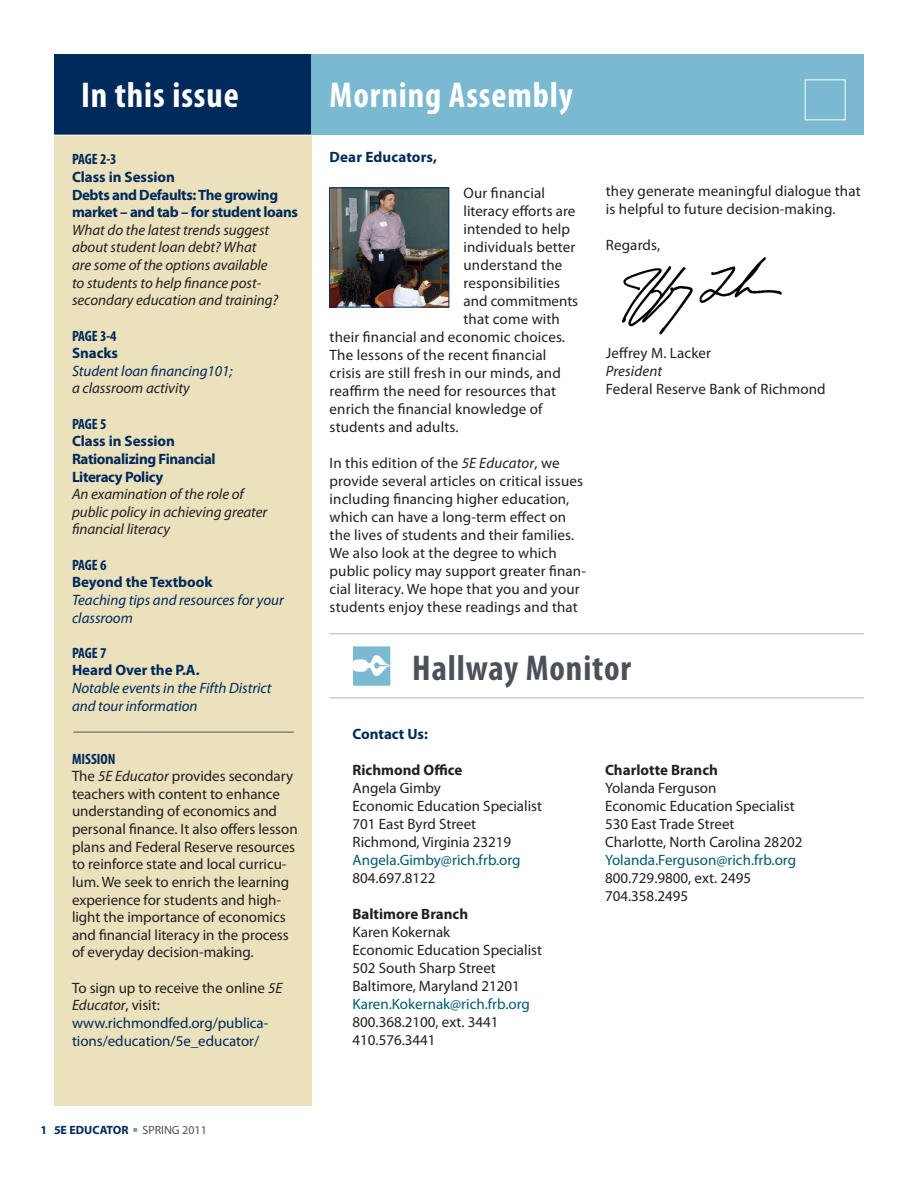
<style>
.page{position:relative;width:918px;height:1188px;background:#fff}
.page>*{position:absolute;margin:0;border:0;box-sizing:border-box;transform-origin:0 0}
.t1{font:700 condensed 36px "Myriad Pro";letter-spacing:.025em;color:#fff}
.t2{font:700 condensed 36px "Myriad Pro";letter-spacing:.025em;color:#4c5159}
.t3{font:15px/17.5px "Myriad Pro";color:#231f20}
.t4{font:italic 15px/17.7px "Myriad Pro";letter-spacing:-.005em;color:#231f20}
.t5{font:italic 15px/17.7px "Myriad Pro";letter-spacing:-.005em;color:#002a5a}
.t6{font:15px/17.7px "Myriad Pro";letter-spacing:-.005em;color:#002a5a}
.t7{font:700 15px/17.7px "Myriad Pro";letter-spacing:-.025em;color:#002a5a}
.t8{font:15px "Myriad Pro";color:#005b70}
.t9{font:700 15px "Myriad Pro";letter-spacing:-.005em;color:#002a5a}
.t10{font:700 15px "Myriad Pro";color:#231f20}
.t11{font:700 condensed 15px "Myriad Pro";letter-spacing:-.005em;color:#002a5a}
.t12{font:700 15px "Myriad Pro";letter-spacing:.01em;color:#002a5a}
.t13{font:700 15px "Myriad Pro";color:#002a5a}
.t14{font:700 12px "Myriad Pro";color:#002a5a}
.s1{color:#231f20}
.s2{font-style:italic}
.s3{font-style:italic;color:#231f20}
.s4{font-weight:400;color:#4c5159}
</style>
<div class="page">
<div style="left:54px;top:134px;width:258px;height:972px;background:#ebe1bd"></div>
<div style="left:54px;top:54px;width:258px;height:81px;background:#002a5a"></div>
<hr style="left:54px;top:135px;width:258px;height:1px;background:#fff">
<div style="left:312px;top:54px;width:552px;height:80px;background:#7bb9d1"></div>
<div style="left:805px;top:80px;width:41px;height:40px;border:1px solid #fff"></div>
<img style="left:621px;top:257px;width:161px;height:78px">
<img style="left:331px;top:190px;width:116px;height:116px">
<div style="left:329px;top:188px;width:120px;height:120px;border:1px solid #002a5a"></div>
<div style="left:353px;top:646px;width:38px;height:41px;background:#7bb9d1"></div>
<div style="left:351px;top:645px;width:41px;height:42px;border:2px solid #fff"></div>
<hr style="left:330px;top:698px;width:534px;height:1px;background:#b4b8b9">
<hr style="left:330px;top:633px;width:534px;height:1px;background:#b4b8b9">
<hr style="left:73px;top:732px;width:221px;height:1px;background:#4c5159">
<svg style="left:352px;top:655px;width:39px;height:21px"></svg>
<p class="t1" style="left:81px;top:75px;width:159px">In this issue</p>
<p class="t1" style="left:330px;top:75px;width:245px">Morning Assembly</p>
<p class="t11" style="left:72px;top:151px;width:46px">PAGE 2-3</p>
<p class="t9" style="left:72px;top:168px;width:104px">Class in Session</p>
<p class="t7" style="left:72px;top:186px;width:228px">Debts and Defaults: The growing market – and tab – for student loans</p>
<p class="t4" style="left:72px;top:221px;width:208px">What do the latest trends suggest about student loan debt? What are some of the options available to students to help finance post&shy;secondary education and training?</p>
<p class="t11" style="left:72px;top:327px;width:46px">PAGE 3-4</p>
<p class="t7" style="left:72px;top:344px;width:47px">Snacks</p>
<p class="t5" style="left:72px;top:362px;width:162px">Student loan financing101; <span class="s1">a classroom activity</span></p>
<p class="t11" style="left:72px;top:415px;width:36px">PAGE 5</p>
<p class="t9" style="left:72px;top:433px;width:104px">Class in Session</p>
<p class="t7" style="left:72px;top:450px;width:145px">Rationalizing Financial<br>Literacy Policy</p>
<p class="t4" style="left:72px;top:486px;width:197px">An examination of the role of public policy in achieving greater financial literacy</p>
<p class="t11" style="left:72px;top:556px;width:36px">PAGE 6</p>
<p class="t9" style="left:72px;top:574px;width:142px">Beyond the Textbook</p>
<p class="t5" style="left:72px;top:591px;width:213px">Teaching tips and resources for your classroom</p>
<p class="t11" style="left:72px;top:644px;width:36px">PAGE 7</p>
<p class="t9" style="left:72px;top:662px;width:129px">Heard Over the P.A.</p>
<p class="t5" style="left:72px;top:679px;width:201px">Notable events in the Fifth District</p>
<p class="t5" style="left:72px;top:697px;width:127px">and tour information</p>
<p class="t11" style="left:72px;top:750px;width:45px">MISSION</p>
<p class="t3" style="left:72px;top:768px;width:227px">The <span class="s2">5E Educator</span> provides secondary teachers with content to enhance understanding of economics and personal finance. It also offers lesson plans and Federal Reserve resources to reinforce state and local curricu&shy;lum. We seek to enrich the learning experience for students and high&shy;light the importance of economics and financial literacy in the process of everyday decision-making.</p>
<p class="t6" style="left:72px;top:979px;width:212px"><span class="s1">To sign up to receive the online</span> <span class="s3">5E<br>Educator</span><span class="s1">, visit: </span>www.richmondfed.org/publica&shy;tions/education/5e_educator/</p>
<p class="t12" style="left:330px;top:148px;width:109px">Dear Educators,</p>
<p class="t3" style="left:464px;top:184px;width:83px">Our financial</p>
<p class="t3" style="left:464px;top:202px;width:113px">literacy efforts are</p>
<p class="t3" style="left:464px;top:220px;width:108px">intended to help</p>
<p class="t3" style="left:464px;top:238px;width:114px">individuals better</p>
<p class="t3" style="left:464px;top:256px;width:100px">understand the</p>
<p class="t3" style="left:464px;top:274px;width:98px">responsibilities</p>
<p class="t3" style="left:464px;top:292px;width:116px">and commitments</p>
<p class="t3" style="left:464px;top:310px;width:98px">that come with</p>
<p class="t3" style="left:330px;top:328px;width:237px">their financial and economic choices.</p>
<p class="t3" style="left:330px;top:346px;width:218px">The lessons of the recent financial</p>
<p class="t3" style="left:330px;top:364px;width:233px">crisis are still fresh in our minds, and</p>
<p class="t3" style="left:330px;top:382px;width:228px">reaffirm the need for resources that</p>
<p class="t3" style="left:330px;top:400px;width:215px">enrich the financial knowledge of</p>
<p class="t3" style="left:330px;top:418px;width:130px">students and adults.</p>
<p class="t3" style="left:330px;top:454px;width:258px;line-height:18px">In this edition of the <span class="s2">5E Educator</span>, we provide several articles on critical issues including financing higher education, which can have a long-term effect on the lives of students and their families.<br>We also look at the degree to which public policy may support greater finan&shy;cial literacy. We hope that you and your students enjoy these readings and that</p>
<p class="t3" style="left:606px;top:183px;width:256px">they generate meaningful dialogue that</p>
<p class="t3" style="left:606px;top:201px;width:231px">is helpful to future decision-making.</p>
<p class="t3" style="left:606px;top:237px;width:56px">Regards,</p>
<p class="t3" style="left:606px;top:345px;width:107px">Jeffrey M. Lacker</p>
<p class="t4" style="left:606px;top:363px;width:58px">President</p>
<p class="t3" style="left:606px;top:381px;width:221px">Federal Reserve Bank of Richmond</p>
<p class="t2" style="left:412px;top:648px;width:220px">Hallway Monitor</p>
<p class="t13" style="left:352px;top:726px;width:77px">Contact Us:</p>
<p class="t10" style="left:352px;top:762px;width:111px">Richmond Office</p>
<p class="t3" style="left:352px;top:780px;width:90px">Angela Gimby</p>
<p class="t3" style="left:352px;top:798px;width:191px">Economic Education Specialist</p>
<p class="t3" style="left:352px;top:816px;width:125px">701 East Byrd Street</p>
<p class="t3" style="left:352px;top:834px;width:160px">Richmond, Virginia 23219</p>
<p class="t8" style="left:352px;top:852px;width:170px">Angela.Gimby@rich.frb.org</p>
<p class="t3" style="left:352px;top:870px;width:85px">804.697.8122</p>
<p class="t10" style="left:352px;top:906px;width:117px">Baltimore Branch</p>
<p class="t3" style="left:352px;top:924px;width:99px">Karen Kokernak</p>
<p class="t3" style="left:352px;top:942px;width:191px">Economic Education Specialist</p>
<p class="t3" style="left:352px;top:960px;width:145px">502 South Sharp Street</p>
<p class="t3" style="left:352px;top:978px;width:169px">Baltimore, Maryland 21201</p>
<p class="t8" style="left:352px;top:996px;width:179px">Karen.Kokernak@rich.frb.org</p>
<p class="t3" style="left:352px;top:1014px;width:148px">800.368.2100, ext. 3441</p>
<p class="t3" style="left:352px;top:1032px;width:85px">410.576.3441</p>
<p class="t10" style="left:605px;top:762px;width:114px">Charlotte Branch</p>
<p class="t3" style="left:605px;top:780px;width:113px">Yolanda Ferguson</p>
<p class="t3" style="left:605px;top:798px;width:191px">Economic Education Specialist</p>
<p class="t3" style="left:605px;top:816px;width:131px">530 East Trade Street</p>
<p class="t3" style="left:605px;top:834px;width:199px">Charlotte, North Carolina 28202</p>
<p class="t8" style="left:605px;top:852px;width:193px">Yolanda.Ferguson@rich.frb.org</p>
<p class="t3" style="left:605px;top:870px;width:148px">800.729.9800, ext. 2495</p>
<p class="t3" style="left:605px;top:888px;width:85px">704.358.2495</p>
<p class="t14" style="left:41px;top:1123px;width:8px">1</p>
<p class="t14" style="left:54px;top:1123px;width:154px">5E EDUCATOR <span class="s4">SPRING 2011</span></p>
</div>
